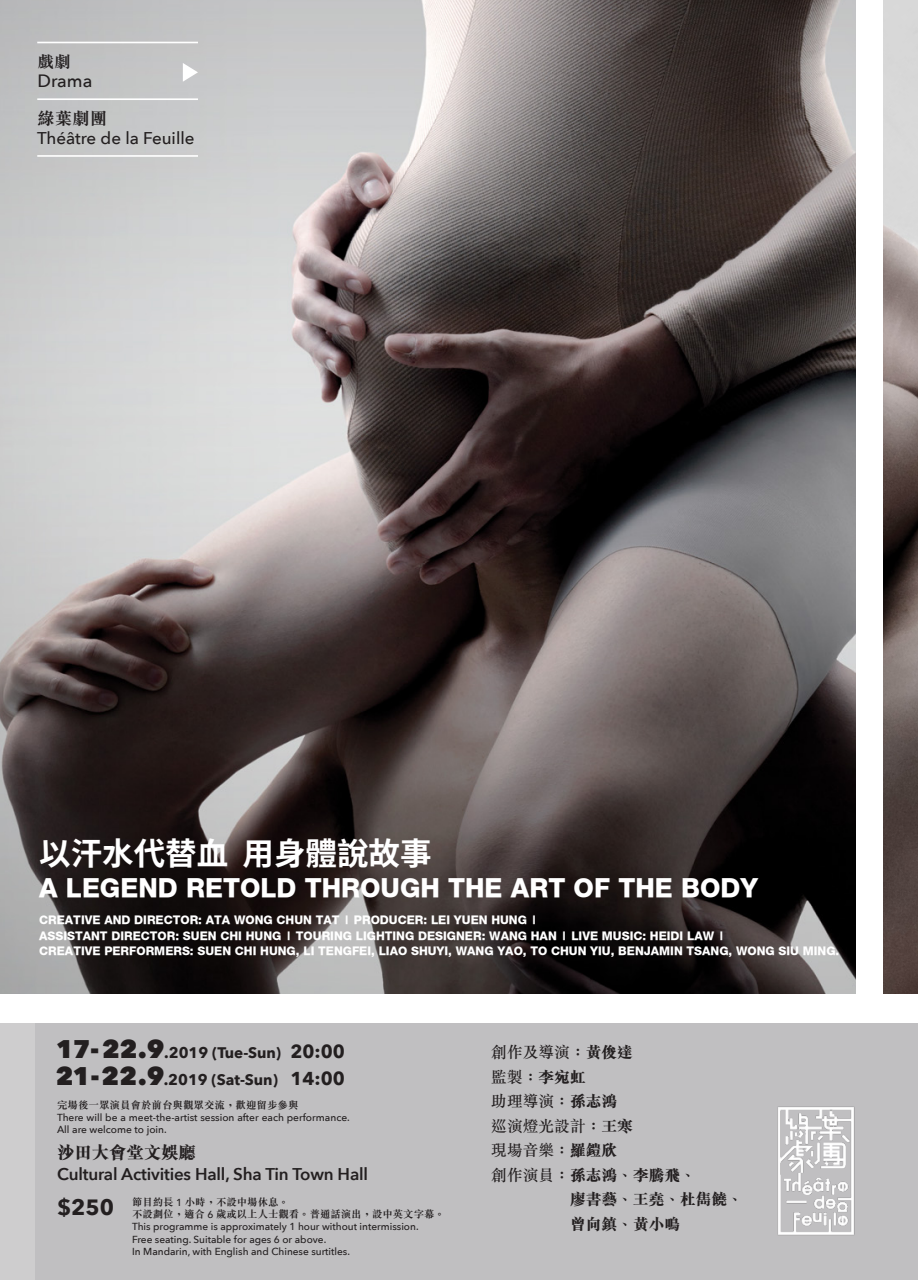
<style>
.page{position:relative;width:918px;height:1280px;background:#fff}
.page>*{position:absolute;margin:0;border:0;box-sizing:border-box;transform-origin:0 0}
.t1{font:700 31.5px "Noto Sans CJ Ktc";color:#fff}
.t2{font:800 26.25px "Helvetica Neue";color:#fff}
.t3{font:700 22.05px "Avenir Next";color:#231f20}
.t4{font:500 17.85px "Avenir Next";color:#231f20}
.t5{font:800 17.5px "M Sung HK";letter-spacing:-.01em;color:#231f20}
.t6{font:700 17.5px "M Sung HK";color:#231f20}
.t7{font:600 16.97px "Avenir Next";letter-spacing:-.01em;color:#231f20}
.t8{font:500 16.97px "Avenir Next";color:#231f20}
.t9{font:700 16.62px "M Sung HK";color:#231f20}
.t10{font:500 15.75px "M Sung HK";color:#231f20}
.t11{font:800 15.75px "M Sung HK";color:#231f20}
.t12{font:700 15.22px/26.2px "Avenir Next";color:#231f20}
.t13{font:800 11.9px/15.8px "Helvetica Neue";color:#fff}
.t14{font:700 10.5px/12.2px "M Sung HK";color:#231f20}
.t15{font:500 10.15px/12.2px "Avenir Next";color:#231f20}
.s1{font-weight:800;font-size:25.55px}
.s2{font-size:18.72px}
.s3{font-family:"Avenir Next";font-weight:500;font-size:10.15px}
.s4{font-weight:800}
.s5{font-weight:500}
</style>
<div class="page">
<div style="left:32px;top:1023px;width:886px;height:257px;background:#c0bfc1"></div>
<div style="left:0;top:1024px;width:35px;height:256px;background:#cecdce"></div>
<img style="left:0;top:0;width:855px;height:993px">
<img style="left:883px;top:0;width:35px;height:993px">
<img style="left:777px;top:1106px;width:78px;height:130px">
<hr style="left:37px;top:98px;width:161px;height:2px;background:#fff">
<hr style="left:37px;top:155px;width:161px;height:2px;background:#fff">
<hr style="left:37px;top:42px;width:161px;height:1px;background:#fff">
<svg style="left:183px;top:63px;width:15px;height:19px"></svg>
<h3 class="t9" style="left:37px;top:50px;width:35px">戲劇</h3>
<h3 class="t4" style="left:37px;top:66px;width:56px">Drama</h3>
<h3 class="t6" style="left:37px;top:106px;width:72px">綠葉劇團</h3>
<h3 class="t8" style="left:37px;top:124px;width:159px">Théâtre de la Feuille</h3>
<h1 class="t1" style="left:39px;top:836px;width:394px">以汗水代替血 用身體說故事</h1>
<h2 class="t2" style="left:39px;top:872px;width:720px">A LEGEND RETOLD THROUGH THE ART OF THE BODY</h2>
<p class="t13" style="left:39px;top:912px;width:801px">CREATIVE AND DIRECTOR: ATA WONG CHUN TAT | PRODUCER: LEI YUEN HUNG |<br>ASSISTANT DIRECTOR: SUEN CHI HUNG | TOURING LIGHTING DESIGNER: WANG HAN | LIVE MUSIC: HEIDI LAW |<br>CREATIVE PERFORMERS: SUEN CHI HUNG, LI TENGFEI, LIAO SHUYI, WANG YAO, TO CHUN YIU, BENJAMIN TSANG, WONG SIU MING.</p>
<p class="t12" style="left:56px;top:1040px;width:290px"><span class="s1">17- 22.9</span>.2019 (Tue-Sun) <span class="s2">20:00<br></span><span class="s1">21-22.9</span>.2019 (Sat-Sun) <span class="s2">14:00</span></p>
<p class="t14" style="left:57px;top:1098px;width:243px">完場後一眾演員會於前台與觀眾交流，歡迎留步參與</p>
<p class="t15" style="left:57px;top:1111px;width:294px">There will be a meet-the-artist session after each performance.<br>All are welcome to join.</p>
<h3 class="t5" style="left:57px;top:1141px;width:140px">沙田大會堂文娛廳</h3>
<h3 class="t7" style="left:57px;top:1160px;width:312px">Cultural Activities Hall, Sha Tin Town Hall</h3>
<h3 class="t3" style="left:57px;top:1188px;width:59px">$250</h3>
<p class="t14" style="left:132px;top:1195px;width:314px">節目約長 <span class="s3">1</span> 小時，不設中場休息。<br>不設劃位，適合 <span class="s3">6</span> 歲或以上人士觀看。普通話演出，設中英文字幕。</p>
<p class="t15" style="left:132px;top:1220px;width:288px">This programme is approximately 1 hour without intermission.<br>Free seating. Suitable for ages 6 or above.<br>In Mandarin, with English and Chinese surtitles.</p>
<h3 class="t10" style="left:491px;top:1042px;width:143px">創作及導演：<span class="s4">黃俊達</span></h3>
<h3 class="t10" style="left:491px;top:1066px;width:96px">監製：<span class="s4">李宛虹</span></h3>
<h3 class="t10" style="left:491px;top:1091px;width:127px">助理導演：<span class="s4">孫志鴻</span></h3>
<h3 class="t10" style="left:491px;top:1115px;width:143px">巡演燈光設計：<span class="s4">王寒</span></h3>
<h3 class="t10" style="left:491px;top:1140px;width:127px">現場音樂：<span class="s4">羅鎧欣</span></h3>
<h3 class="t10" style="left:491px;top:1164px;width:206px">創作演員：<span class="s4">孫志鴻</span>、<span class="s4">李騰飛</span>、</h3>
<h3 class="t11" style="left:570px;top:1189px;width:174px">廖書藝<span class="s5">、</span>王堯<span class="s5">、</span>杜雋饒<span class="s5">、</span></h3>
<h3 class="t11" style="left:570px;top:1213px;width:112px">曾向鎮<span class="s5">、</span>黃小鳴</h3>
</div>
